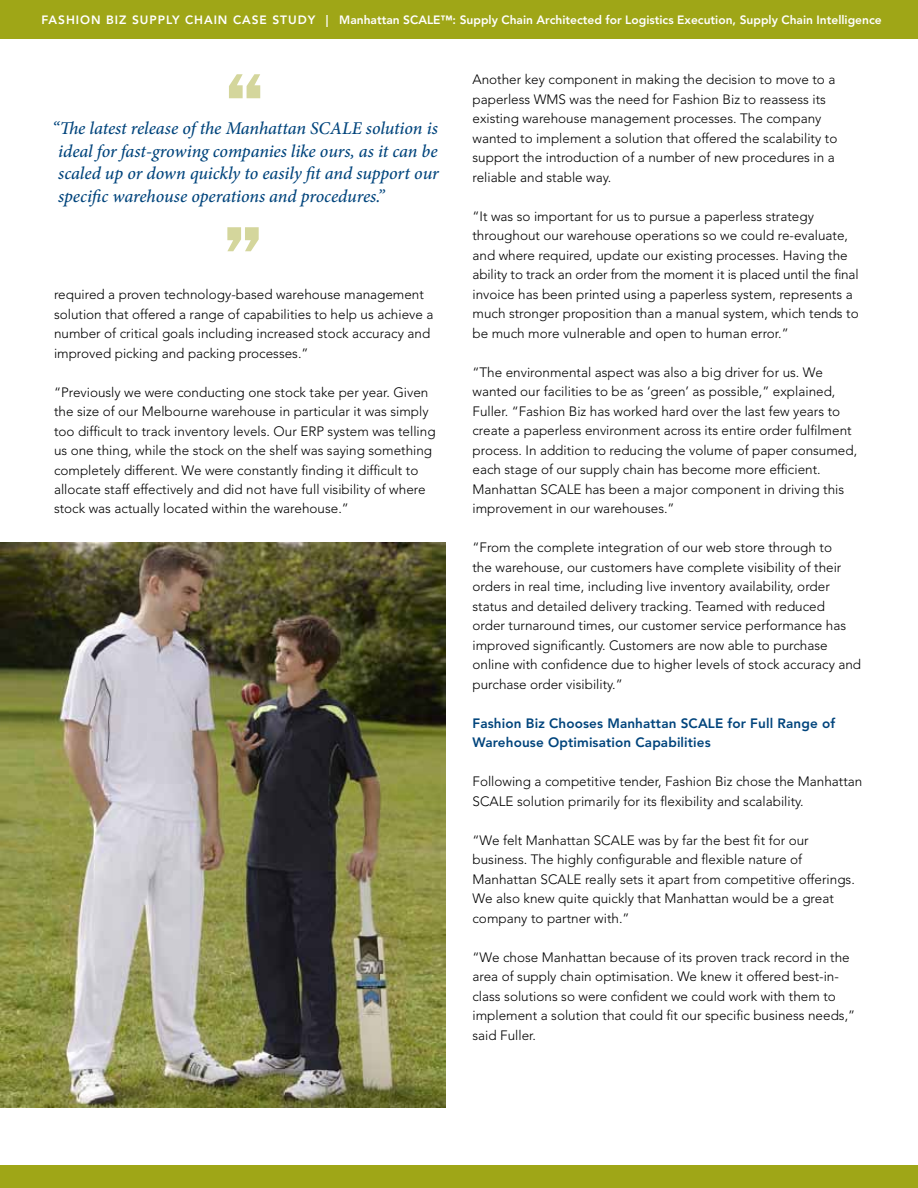
<style>
.page{position:relative;width:918px;height:1188px;background:#fff}
.page>*{position:absolute;margin:0;border:0;box-sizing:border-box;transform-origin:0 0}
.t1{font:italic 500 18px/22.5px "Minion Pro";letter-spacing:-.01em;color:#00447c;text-align:justify}
.t2{font:300 13.5px/19.5px "Avenir";color:#000}
.t3{font:800 13.5px/19.5px "Avenir";letter-spacing:.01em;color:#00447c}
.t4{font:800 12px "Avenir";color:#fff}
</style>
<div class="page">
<div style="left:0;top:1166px;width:918px;height:22px;background:#9fa617"></div>
<svg style="left:227px;top:227px;width:32px;height:24px"></svg>
<svg style="left:229px;top:74px;width:31px;height:24px"></svg>
<img style="left:0;top:542px;width:446px;height:566px">
<div style="left:0;top:0;width:918px;height:39px;background:#9fa617"></div>
<p class="t4" style="left:41px;top:13px;width:842px">FASHION BIZ SUPPLY CHAIN CASE STUDY | Manhattan SCALE™: Supply Chain Architected for Logistics Execution, Supply Chain Intelligence</p>
<h1 class="t1" style="left:58px;top:117px;width:382px;text-indent:-6px">“The latest release of the Manhattan SCALE solution is ideal for fast-growing companies like ours, as it can be scaled up or down quickly to easily fit and support our specific warehouse operations and procedures.”</h1>
<p class="t2" style="left:54px;top:285px;width:381px">required a proven technology-based warehouse management solution that offered a range of capabilities to help us achieve a number of critical goals including increased stock accuracy and improved picking and packing processes.”</p>
<p class="t2" style="left:54px;top:382px;width:383px">“Previously we were conducting one stock take per year. Given the size of our Melbourne warehouse in particular it was simply too difficult to track inventory levels. Our ERP system was telling us one thing, while the stock on the shelf was saying something completely different. We were constantly finding it difficult to allocate staff effectively and did not have full visibility of where stock was actually located within the warehouse.”</p>
<p class="t2" style="left:472px;top:70px;width:366px">Another key component in making the decision to move to a paperless WMS was the need for Fashion Biz to reassess its existing warehouse management processes. The company wanted to implement a solution that offered the scalability to support the introduction of a number of new procedures in a reliable and stable way.</p>
<p class="t2" style="left:472px;top:206px;width:388px">“It was so important for us to pursue a paperless strategy throughout our warehouse operations so we could re-evaluate, and where required, update our existing processes. Having the ability to track an order from the moment it is placed until the final invoice has been printed using a paperless system, represents a much stronger proposition than a manual system, which tends to be much more vulnerable and open to human error.”</p>
<p class="t2" style="left:472px;top:362px;width:386px">“The environmental aspect was also a big driver for us. We wanted our facilities to be as ‘green’ as possible,” explained, Fuller. “Fashion Biz has worked hard over the last few years to create a paperless environment across its entire order fulfilment process. In addition to reducing the volume of paper consumed, each stage of our supply chain has become more efficient.<br>Manhattan SCALE has been a major component in driving this improvement in our warehouses.”</p>
<p class="t2" style="left:472px;top:538px;width:390px">“From the complete integration of our web store through to<br>the warehouse, our customers have complete visibility of their orders in real time, including live inventory availability, order status and detailed delivery tracking. Teamed with reduced<br>order turnaround times, our customer service performance has improved significantly. Customers are now able to purchase online with confidence due to higher levels of stock accuracy and purchase order visibility.”</p>
<p class="t3" style="left:472px;top:713px;width:364px">Fashion Biz Chooses Manhattan SCALE for Full Range of<br>Warehouse Optimisation Capabilities</p>
<p class="t2" style="left:472px;top:772px;width:391px">Following a competitive tender, Fashion Biz chose the Manhattan<br>SCALE solution primarily for its flexibility and scalability.</p>
<p class="t2" style="left:472px;top:830px;width:384px">“We felt Manhattan SCALE was by far the best fit for our business. The highly configurable and flexible nature of Manhattan SCALE really sets it apart from competitive offerings.<br>We also knew quite quickly that Manhattan would be a great company to partner with.”</p>
<p class="t2" style="left:472px;top:947px;width:384px">“We chose Manhattan because of its proven track record in the area of supply chain optimisation. We knew it offered best-in&shy;class solutions so were confident we could work with them to implement a solution that could fit our specific business needs,” said Fuller.</p>
</div>
